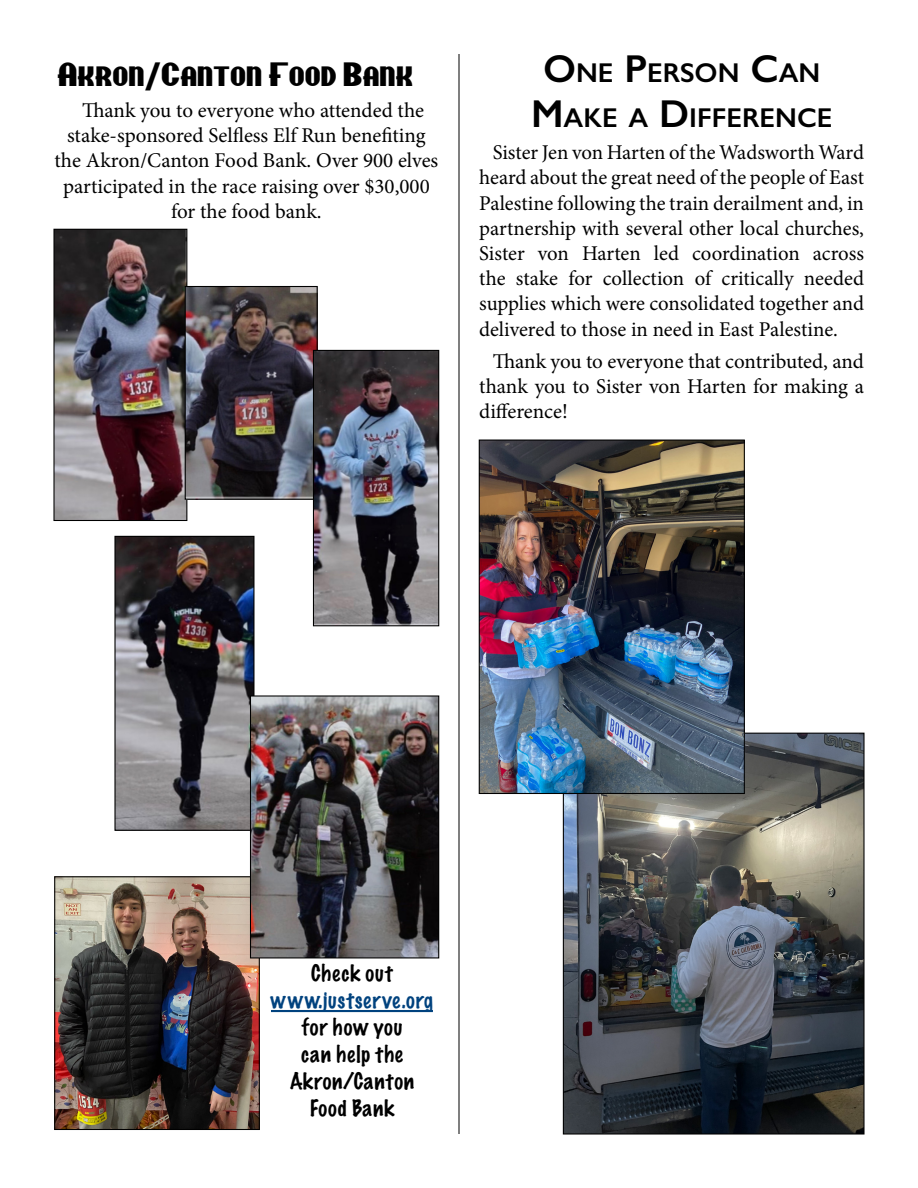
<style>
.page{position:relative;width:918px;height:1188px;background:#fff}
.page>*{position:absolute;margin:0;border:0;box-sizing:border-box;transform-origin:0 0}
.t1{font:28.5px "Chippewa Falls NF";color:#000}
.t2{font:600 27.3px/45px "Gill Sans";color:#000;text-align:center}
.t3{font:21px/25.2px "Minion Pro";color:#000;text-align:justify}
.t4{font:100 21px/27px "Marker Felt";letter-spacing:.045em;color:#000;text-align:center}
.t5{font:100 21px "Marker Felt";letter-spacing:.035em;color:#00427e}
.s1{font-size:39px}
</style>
<div class="page">
<img style="left:565px;top:735px;width:298px;height:398px">
<img style="left:56px;top:878px;width:202px;height:250px">
<div style="left:54px;top:876px;width:206px;height:254px;border:1px solid #000"></div>
<img style="left:55px;top:231px;width:130px;height:288px">
<div style="left:53px;top:229px;width:134px;height:292px;border:1px solid #000"></div>
<img style="left:187px;top:288px;width:129px;height:210px">
<div style="left:185px;top:286px;width:133px;height:214px;border:1px solid #000"></div>
<img style="left:116px;top:538px;width:137px;height:291px">
<div style="left:114px;top:536px;width:141px;height:295px;border:1px solid #000"></div>
<img style="left:252px;top:697px;width:185px;height:259px">
<div style="left:250px;top:695px;width:189px;height:263px;border:1px solid #000"></div>
<img style="left:315px;top:352px;width:122px;height:272px">
<div style="left:313px;top:350px;width:126px;height:276px;border:1px solid #000"></div>
<img style="left:481px;top:442px;width:262px;height:350px">
<div style="left:479px;top:440px;width:266px;height:354px;border:1px solid #000"></div>
<hr style="left:459px;top:54px;width:1px;height:1080px;background:#000">
<hr style="left:271px;top:1010px;width:162px;height:2px;background:#00427e">
<h1 class="t1" style="left:57px;top:54px;width:358px">Akron/Canton Food Bank</h1>
<p class="t3" style="left:82px;top:98px;width:344px">Thank you to everyone who attended the</p>
<p class="t3" style="left:67px;top:123px;width:360px">stake-sponsored Selfless Elf Run benefiting</p>
<p class="t3" style="left:54px;top:148px;width:385px">the Akron/Canton Food Bank. Over 900 elves</p>
<p class="t3" style="left:63px;top:173px;width:368px">participated in the race raising over $30,000</p>
<p class="t3" style="left:171px;top:199px;width:152px">for the food bank.</p>
<h2 class="t2" style="left:531px;top:50px;width:303px"><span class="s1">O</span>NE <span class="s1">P</span>ERSON <span class="s1">C</span>AN<br><span class="s1">M</span>AKE A <span class="s1">D</span>IFFERENCE</h2>
<p class="t3" style="left:479px;top:140px;width:386px;text-indent:13px">Sister Jen von Harten of the Wadsworth Ward heard about the great need of the people of East Palestine following the train derailment and, in partnership with several other local churches, Sister von Harten led coordination across the stake for collection of critically needed supplies which were consolidated together and delivered to those in need in East Palestine.</p>
<p class="t3" style="left:479px;top:348px;width:386px;text-indent:14px">Thank you to everyone that contributed, and thank you to Sister von Harten for making a difference!</p>
<p class="t4" style="left:311px;top:959px;width:83px">Check out</p>
<p class="t5" style="left:271px;top:984px;width:163px">www.justserve.org</p>
<p class="t4" style="left:290px;top:1013px;width:126px">for how you can help the<br>Akron/Canton<br>Food Bank</p>
</div>
